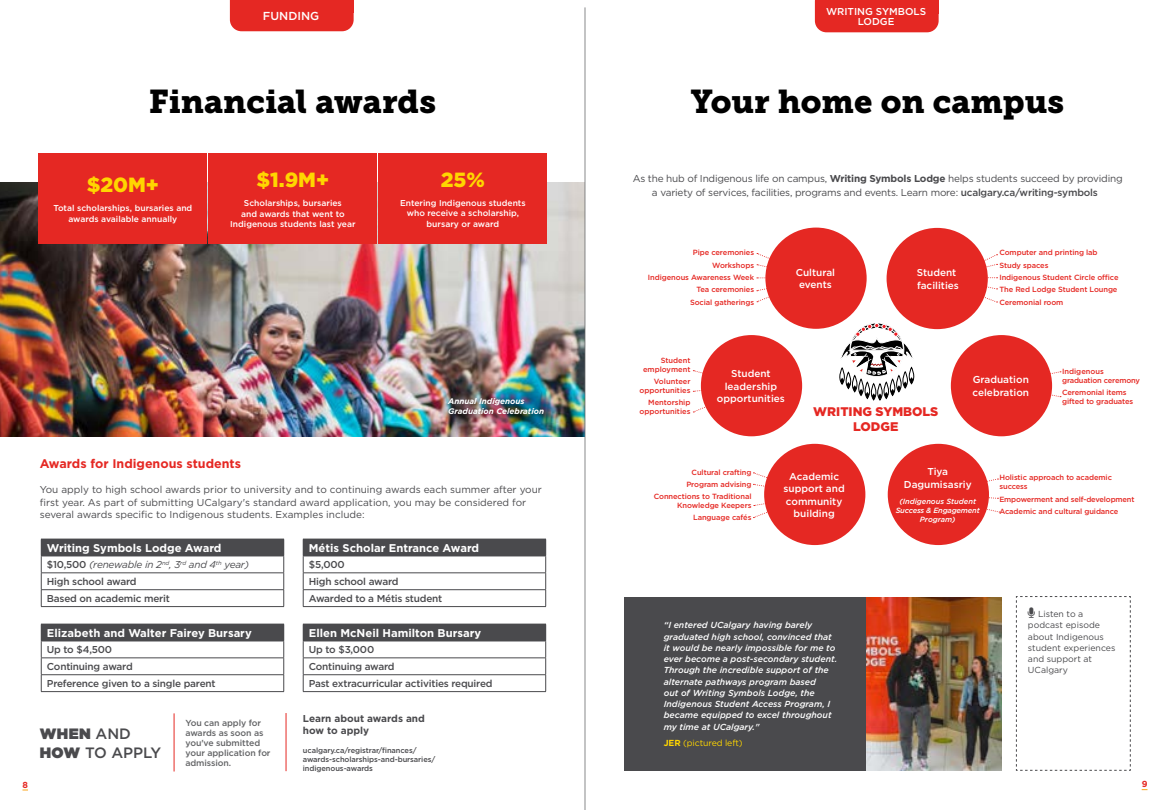
<style>
.page{position:relative;width:1170px;height:810px;background:#fff}
.page>*{position:absolute;margin:0;border:0;box-sizing:border-box;transform-origin:0 0}
.t1{font:32.75px "Museo Slab 900";color:#000}
.t2{font:900 20.5px "Gotham";color:#ffd600}
.t3{font:500 15px/18.8px "Gotham";color:#4a4a4d}
.t4{font:700 12.5px "Gotham";color:#e52823}
.t5{font:900 12.5px/15px "Gotham";color:#e52823;text-align:center}
.t6{font:500 11.62px "Gotham";color:#fff}
.t7{font:700 11.25px "Gotham";color:#fff}
.t8{font:500 10px/16.9px "Gotham";letter-spacing:-.02em;color:#4a4a4d}
.t9{font:10px/12.5px "Gotham";color:#4a4a4d}
.t10{font:10px/13.8px "Gotham";letter-spacing:-.02em;color:#4a4a4d;text-align:center}
.t11{font:500 10px/12.5px "Gotham";color:#fff;text-align:center}
.t12{font:700 10px/12.1px "Gotham";color:#4a4a4d}
.t13{font:italic 500 8.75px/11.2px "Gotham";color:#fff}
.t14{font:8.75px/11.2px "Gotham";color:#4a4a4d}
.t15{font:500 8.75px/10px "Gotham";letter-spacing:-.01em;color:#636466}
.t16{font:8.75px "Gotham";letter-spacing:-.01em;color:#ffd600}
.t17{font:700 8.75px "Gotham";color:#e52823}
.t18{font:500 8.5px/10.6px "Gotham";color:#fff;text-align:center}
.t19{font:italic 700 8.12px/9.8px "Gotham";color:#fff}
.t20{font:500 7.5px/12.4px "Gotham";letter-spacing:-.01em;color:#e52823;text-align:right}
.t21{font:500 7.5px/8.8px "Gotham";letter-spacing:-.01em;color:#4a4a4d}
.t22{font:italic 500 7.5px/8.8px "Gotham";letter-spacing:-.005em;color:#fff;text-align:center}
.s1{font-weight:400;font-style:italic}
.s2{font-weight:900}
.s3{font-weight:700}
.s4{font-weight:500}
</style>
<div class="page">
<img style="left:0;top:183px;width:585px;height:253px">
<svg style="left:837px;top:323px;width:84px;height:78px"></svg>
<div style="left:230px;top:0;width:124px;height:31px;background:#e52823"></div>
<div style="left:41px;top:624px;width:243px;height:17px;background:#4a4a4d"></div>
<hr style="left:41px;top:641px;width:243px;height:1px;background:#4a4a4d">
<hr style="left:41px;top:658px;width:243px;height:1px;background:#4a4a4d">
<hr style="left:41px;top:674px;width:243px;height:1px;background:#4a4a4d">
<svg style="left:41px;top:641px;width:1px;height:50px"></svg>
<svg style="left:283px;top:641px;width:1px;height:50px"></svg>
<hr style="left:41px;top:691px;width:243px;height:1px;background:#4a4a4d">
<div style="left:303px;top:624px;width:243px;height:17px;background:#4a4a4d"></div>
<hr style="left:303px;top:641px;width:243px;height:1px;background:#4a4a4d">
<hr style="left:303px;top:658px;width:243px;height:1px;background:#4a4a4d">
<hr style="left:303px;top:674px;width:243px;height:1px;background:#4a4a4d">
<svg style="left:303px;top:641px;width:1px;height:50px"></svg>
<svg style="left:545px;top:641px;width:1px;height:50px"></svg>
<hr style="left:303px;top:691px;width:243px;height:1px;background:#4a4a4d">
<hr style="left:174px;top:713px;width:1px;height:59px;background:#e52823">
<hr style="left:286px;top:713px;width:1px;height:58px;background:#e52823">
<svg style="left:1050px;top:371px;width:11px;height:26px"></svg>
<div style="left:41px;top:539px;width:243px;height:17px;background:#4a4a4d"></div>
<hr style="left:41px;top:556px;width:243px;height:1px;background:#4a4a4d">
<hr style="left:41px;top:573px;width:243px;height:1px;background:#4a4a4d">
<hr style="left:41px;top:589px;width:243px;height:1px;background:#4a4a4d">
<svg style="left:41px;top:556px;width:1px;height:50px"></svg>
<svg style="left:283px;top:556px;width:1px;height:50px"></svg>
<hr style="left:41px;top:606px;width:243px;height:1px;background:#4a4a4d">
<div style="left:815px;top:0;width:124px;height:32px;background:#e52823"></div>
<svg style="left:986px;top:479px;width:14px;height:34px"></svg>
<div style="left:951px;top:335px;width:101px;height:101px;background:#e52823;border-radius:50%"></div>
<svg style="left:757px;top:253px;width:15px;height:49px"></svg>
<div style="left:888px;top:444px;width:101px;height:101px;background:#e52823;border-radius:50%"></div>
<div style="left:303px;top:539px;width:243px;height:17px;background:#4a4a4d"></div>
<hr style="left:303px;top:556px;width:243px;height:1px;background:#4a4a4d">
<hr style="left:303px;top:573px;width:243px;height:1px;background:#4a4a4d">
<hr style="left:303px;top:589px;width:243px;height:1px;background:#4a4a4d">
<svg style="left:303px;top:556px;width:1px;height:50px"></svg>
<svg style="left:545px;top:556px;width:1px;height:50px"></svg>
<hr style="left:303px;top:606px;width:243px;height:1px;background:#4a4a4d">
<svg style="left:982px;top:254px;width:16px;height:49px"></svg>
<svg style="left:753px;top:473px;width:17px;height:45px"></svg>
<svg style="left:693px;top:370px;width:16px;height:43px"></svg>
<div style="left:701px;top:335px;width:101px;height:101px;background:#e52823;border-radius:50%"></div>
<div style="left:764px;top:444px;width:101px;height:101px;background:#e52823;border-radius:50%"></div>
<div style="left:765px;top:228px;width:102px;height:101px;background:#e52823;border-radius:50%"></div>
<img style="left:865px;top:598px;width:136px;height:173px">
<div style="left:624px;top:597px;width:241px;height:174px;background:#4a4a4d"></div>
<div style="left:887px;top:228px;width:101px;height:101px;background:#e52823;border-radius:50%"></div>
<hr style="left:585px;top:8px;width:1px;height:802px;background:#636466">
<div style="left:39px;top:154px;width:168px;height:90px;background:#e52823"></div>
<div style="left:209px;top:154px;width:168px;height:90px;background:#e52823"></div>
<div style="left:379px;top:153px;width:168px;height:91px;background:#e52823"></div>
<div style="left:443px;top:393px;width:109px;height:29px;background:#000;opacity:.72"></div>
<svg style="left:1016px;top:596px;width:115px;height:175px"></svg>
<h3 class="t6" style="left:263px;top:8px;width:58px">FUNDING</h3>
<h1 class="t1" style="left:149px;top:83px;width:289px">Financial awards</h1>
<h2 class="t2" style="left:87px;top:171px;width:74px">$20M+</h2>
<p class="t18" style="left:53px;top:203px;width:140px">Total scholarships, bursaries and awards available annually</p>
<h2 class="t2" style="left:257px;top:166px;width:74px">$1.9M+</h2>
<p class="t18" style="left:230px;top:198px;width:127px">Scholarships, bursaries<br>and awards that went to<br>Indigenous students last year</p>
<h2 class="t2" style="left:441px;top:165px;width:46px">25%</h2>
<p class="t18" style="left:400px;top:197px;width:127px">Entering Indigenous students who receive a scholarship, bursary or award</p>
<p class="t19" style="left:448px;top:396px;width:97px">Annual Indigenous<br>Graduation Celebration</p>
<p class="t17" style="left:22px;top:779px;width:7px">8</p>
<h3 class="t4" style="left:40px;top:455px;width:203px">Awards for Indigenous students</h3>
<p class="t9" style="left:40px;top:483px;width:504px">You apply to high school awards prior to university and to continuing awards each summer after your first year. As part of submitting UCalgary's standard award application, you may be considered for several awards specific to Indigenous students. Examples include:</p>
<h3 class="t7" style="left:47px;top:541px;width:176px">Writing Symbols Lodge Award</h3>
<h3 class="t8" style="left:47px;top:556px;width:204px">$10,500 <span class="s1">(renewable in 2</span><sup>nd</sup><span class="s1">, 3</span><sup>rd</sup> <span class="s1">and 4</span><sup>th</sup> <span class="s1">year)<br></span>High school award<br>Based on academic merit</h3>
<h3 class="t7" style="left:47px;top:626px;width:206px">Elizabeth and Walter Fairey Bursary</h3>
<h3 class="t8" style="left:47px;top:641px;width:170px">Up to $4,500<br>Continuing award<br>Preference given to a single parent</h3>
<h3 class="t7" style="left:309px;top:541px;width:172px">Métis Scholar Entrance Award</h3>
<h3 class="t8" style="left:309px;top:556px;width:135px">$5,000<br>High school award<br>Awarded to a Métis student</h3>
<h3 class="t7" style="left:309px;top:626px;width:174px">Ellen McNeil Hamilton Bursary</h3>
<h3 class="t8" style="left:309px;top:641px;width:185px">Up to $3,000<br>Continuing award<br>Past extracurricular activities required</h3>
<h3 class="t3" style="left:40px;top:724px;width:123px"><span class="s2">WHEN</span> AND<br><span class="s2">HOW</span> TO APPLY</h3>
<p class="t15" style="left:185px;top:718px;width:87px">You can apply for awards as soon as you've submitted your application for admission.</p>
<h3 class="t12" style="left:303px;top:712px;width:124px">Learn about awards and how to apply</h3>
<p class="t21" style="left:303px;top:746px;width:134px">ucalgary.ca/registrar/finances/ awards-scholarships-and-bursaries/ indigenous-awards</p>
<h3 class="t11" style="left:826px;top:7px;width:102px;line-height:10px">WRITING SYMBOLS<br>LODGE</h3>
<h1 class="t1" style="left:691px;top:83px;width:375px">Your home on campus</h1>
<h3 class="t10" style="left:633px;top:172px;width:492px">As the hub of Indigenous life on campus, <span class="s3">Writing Symbols Lodge</span> helps students succeed by providing a variety of services, facilities, programs and events. Learn more: <span class="s4">ucalgary.ca/writing-symbols</span></h3>
<p class="t20" style="left:648px;top:246px;width:108px">Pipe ceremonies<br>Workshops<br>Indigenous Awareness Week<br>Tea ceremonies<br>Social gatherings</p>
<h3 class="t11" style="left:796px;top:266px;width:41px">Cultural events</h3>
<h3 class="t11" style="left:917px;top:266px;width:44px;text-align:left">Student facilities</h3>
<p class="t20" style="left:999px;top:246px;width:121px;text-align:left">Computer and printing lab<br>Study spaces<br>Indigenous Student Circle office<br>The Red Lodge Student Lounge<br>Ceremonial room</p>
<p class="t20" style="left:643px;top:356px;width:49px;line-height:8.8px">Student employment</p>
<p class="t20" style="left:639px;top:377px;width:53px;line-height:8.8px">Volunteer opportunities</p>
<p class="t20" style="left:639px;top:398px;width:53px;line-height:8.8px">Mentorship opportunities</p>
<h3 class="t11" style="left:717px;top:367px;width:70px">Student leadership opportunities</h3>
<h3 class="t5" style="left:813px;top:404px;width:127px">WRITING SYMBOLS<br>LODGE</h3>
<h3 class="t11" style="left:973px;top:374px;width:58px;text-align:left">Graduation celebration</h3>
<p class="t20" style="left:1062px;top:367px;width:79px;line-height:8.8px;text-align:left">Indigenous graduation ceremony</p>
<p class="t20" style="left:1062px;top:388px;width:73px;line-height:8.8px;text-align:left">Ceremonial items gifted to graduates</p>
<p class="t20" style="left:654px;top:466px;width:99px">Cultural crafting<br>Program advising<br>Connections to Traditional</p>
<p class="t20" style="left:677px;top:499px;width:76px">Knowledge Keepers<br>Language cafés</p>
<h3 class="t11" style="left:784px;top:470px;width:63px">Academic support and community building</h3>
<p class="t13" style="left:664px;top:619px;width:175px">“I entered UCalgary having barely graduated high school, convinced that it would be nearly impossible for me to ever become a post-secondary student.<br>Through the incredible support of the alternate pathways program based<br>out of Writing Symbols Lodge, the Indigenous Student Access Program, I became equipped to excel throughout my time at UCalgary."</p>
<p class="t16" style="left:664px;top:738px;width:80px"><span class="s3">JER</span> (pictured left)</p>
<h3 class="t11" style="left:904px;top:465px;width:69px">Tiya<br>Dagumisasriy</h3>
<p class="t22" style="left:896px;top:497px;width:86px">(Indigenous Student<br>Success &amp; Engagement<br>Program)</p>
<p class="t20" style="left:999px;top:473px;width:114px;line-height:8.8px;text-align:left">Holistic approach to academic success</p>
<p class="t20" style="left:999px;top:493px;width:137px;text-align:left">Empowerment and self-development<br>Academic and cultural guidance</p>
<p class="t14" style="left:1028px;top:608px;width:89px;text-indent:10px">Listen to a podcast episode about Indigenous student experiences and support at<br>UCalgary</p>
<p class="t17" style="left:1142px;top:778px;width:7px">9</p>
</div>
